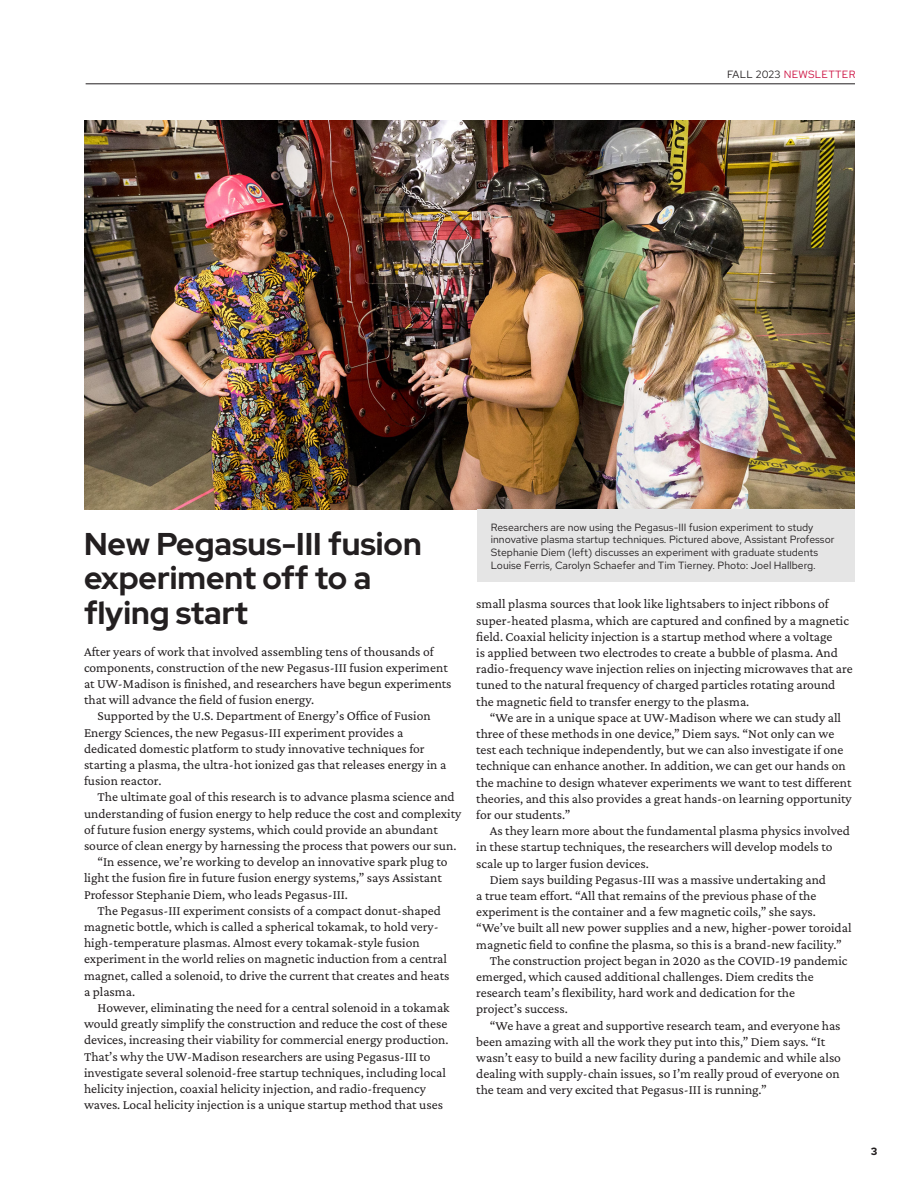
<style>
.page{position:relative;width:918px;height:1188px;background:#fff}
.page>*{position:absolute;margin:0;border:0;box-sizing:border-box;transform-origin:0 0}
.heading_21{font:700 31.5px/34.5px "Red Hat Display";color:#231f20}
.body_text{font:13.5px/16.2px "Crimson Pro";color:#231f20}
.body_text_no_indent{font:13.5px/16.2px "Crimson Pro";color:#231f20}
.t1{font:10.5px/12.6px "Red Hat Text";color:#231f20}
.top_mast_info{font:10.5px "Red Hat Text";letter-spacing:.025em;color:#cd1141}
.t2{font:700 10.5px "Red Hat Text";color:#231f20}
.s1{color:#231f20}
</style>
<div class="page">
<hr style="left:86px;top:84px;width:769px;height:1px;background:#231f20">
<img style="left:84px;top:120px;width:771px;height:389px">
<div style="left:477px;top:509px;width:378px;height:73px;background:#e5e5e5"></div>
<p class="top_mast_info" style="left:727px;top:67px;width:130px"><span class="s1">FALL 2023</span> NEWSLETTER</p>
<p class="heading_21" style="left:84px;top:526px;width:339px">New Pegasus-III fusion experiment off to a flying start</p>
<p class="body_text_no_indent" style="left:84px;top:643px;width:369px">After years of work that involved assembling tens of thousands of components, construction of the new Pegasus-III fusion experiment at UW-Madison is finished, and researchers have begun experiments that will advance the field of fusion energy.</p>
<p class="body_text" style="left:84px;top:708px;width:364px;text-indent:14px">Supported by the U.S. Department of Energy’s Office of Fusion Energy Sciences, the new Pegasus-III experiment provides a dedicated domestic platform to study innovative techniques for starting a plasma, the ultra-hot ionized gas that releases energy in a fusion reactor.</p>
<p class="body_text" style="left:84px;top:789px;width:379px;text-indent:14px">The ultimate goal of this research is to advance plasma science and understanding of fusion energy to help reduce the cost and complexity of future fusion energy systems, which could provide an abundant source of clean energy by harnessing the process that powers our sun.</p>
<p class="body_text" style="left:84px;top:854px;width:365px;text-indent:14px">“In essence, we’re working to develop an innovative spark plug to light the fusion fire in future fusion energy systems,” says Assistant<br>Professor Stephanie Diem, who leads Pegasus-III.</p>
<p class="body_text" style="left:84px;top:902px;width:367px;text-indent:14px">The Pegasus-III experiment consists of a compact donut-shaped magnetic bottle, which is called a spherical tokamak, to hold very&shy;high-temperature plasmas. Almost every tokamak-style fusion experiment in the world relies on magnetic induction from a central magnet, called a solenoid, to drive the current that creates and heats a plasma.</p>
<p class="body_text" style="left:84px;top:999px;width:367px;text-indent:14px">However, eliminating the need for a central solenoid in a tokamak would greatly simplify the construction and reduce the cost of these devices, increasing their viability for commercial energy production.<br>That’s why the UW-Madison researchers are using Pegasus-III to investigate several solenoid-free startup techniques, including local helicity injection, coaxial helicity injection, and radio-frequency waves. Local helicity injection is a unique startup method that uses</p>
<p class="t1" style="left:491px;top:521px;width:345px">Researchers are now using the Pegasus-III fusion experiment to study innovative plasma startup techniques. Pictured above, Assistant Professor Stephanie Diem (left) discusses an experiment with graduate students Louise Ferris, Carolyn Schaefer and Tim Tierney. Photo: Joel Hallberg.</p>
<p class="body_text" style="left:476px;top:596px;width:378px">small plasma sources that look like lightsabers to inject ribbons of super-heated plasma, which are captured and confined by a magnetic field. Coaxial helicity injection is a startup method where a voltage<br>is applied between two electrodes to create a bubble of plasma. And radio-frequency wave injection relies on injecting microwaves that are tuned to the natural frequency of charged particles rotating around the magnetic field to transfer energy to the plasma.</p>
<p class="body_text" style="left:476px;top:709px;width:377px;text-indent:14px">“We are in a unique space at UW-Madison where we can study all three of these methods in one device,” Diem says. “Not only can we test each technique independently, but we can also investigate if one technique can enhance another. In addition, we can get our hands on the machine to design whatever experiments we want to test different theories, and this also provides a great hands-on learning opportunity for our students.”</p>
<p class="body_text" style="left:476px;top:822px;width:375px;text-indent:14px">As they learn more about the fundamental plasma physics involved in these startup techniques, the researchers will develop models to scale up to larger fusion devices.</p>
<p class="body_text" style="left:476px;top:871px;width:377px;text-indent:14px">Diem says building Pegasus-III was a massive undertaking and<br>a true team effort. “All that remains of the previous phase of the experiment is the container and a few magnetic coils,” she says. “We’ve built all new power supplies and a new, higher-power toroidal magnetic field to confine the plasma, so this is a brand-new facility.”</p>
<p class="body_text" style="left:476px;top:952px;width:373px;text-indent:14px">The construction project began in 2020 as the COVID-19 pandemic emerged, which caused additional challenges. Diem credits the research team’s flexibility, hard work and dedication for the<br>project’s success.</p>
<p class="body_text" style="left:476px;top:1017px;width:366px;text-indent:14px">“We have a great and supportive research team, and everyone has been amazing with all the work they put into this,” Diem says. “It wasn’t easy to build a new facility during a pandemic and while also dealing with supply-chain issues, so I’m really proud of everyone on the team and very excited that Pegasus-III is running.”</p>
<p class="t2" style="left:871px;top:1145px;width:8px">3</p>
</div>
